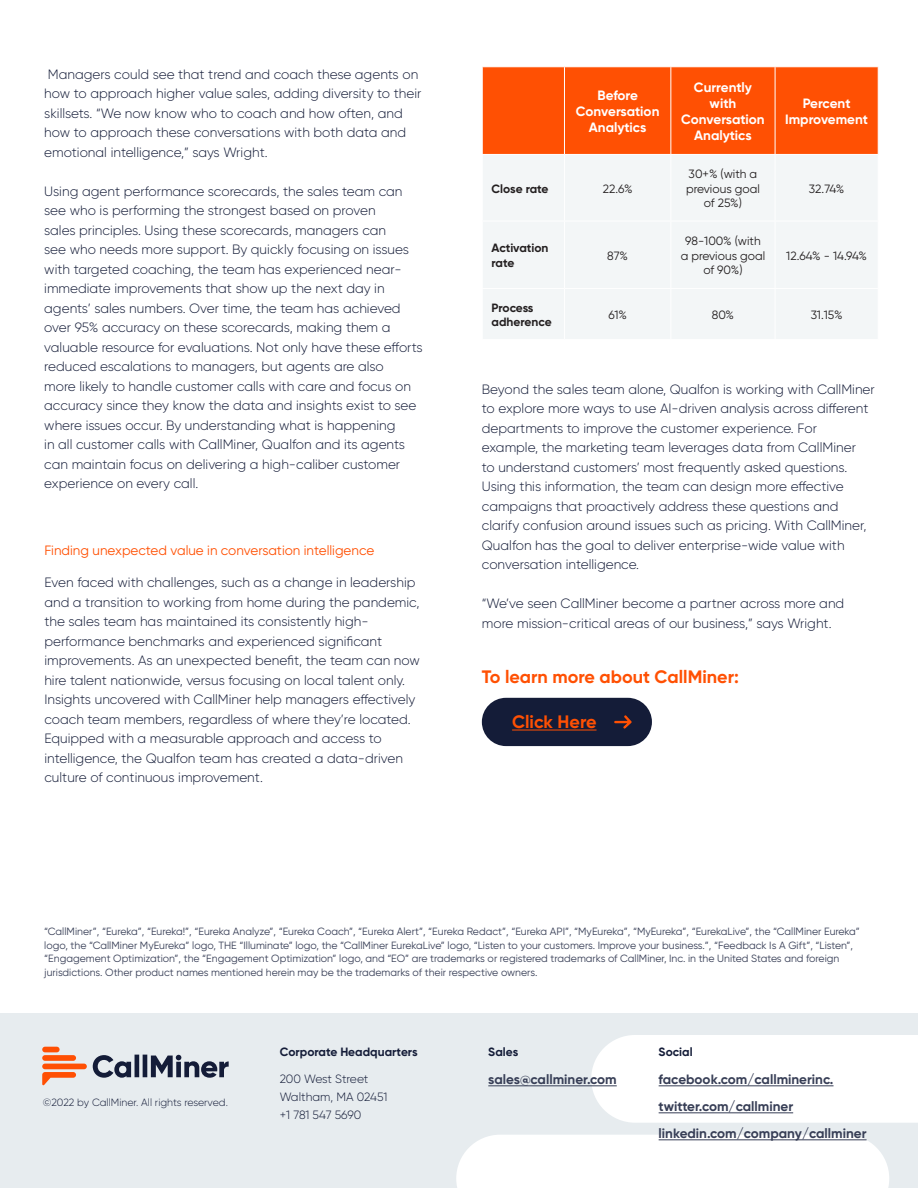
<style>
.page{position:relative;width:918px;height:1188px;background:#fff}
.page>*{position:absolute;margin:0;border:0;box-sizing:border-box;transform-origin:0 0}
.t1{font:700 18px "Gilroy";color:#ff5003}
.t2{font:300 13.5px/19.5px "Gilroy";color:#141c38}
.t3{font:700 13.5px "Gilroy";color:#373e56}
.t4{font:700 13.5px/16.2px "Gilroy";color:#fff;text-align:center}
.t5{font:13.5px "Gilroy";color:#ff5003}
.t6{font:12px/14.4px "Gilroy";color:#231f20;text-align:center}
.END_PAGE_PARAGRAPH{font:300 12px "Gilroy";letter-spacing:-.01em;color:#141c38}
.t7{font:700 12px/14.4px "Gilroy";letter-spacing:-.01em;color:#231f20}
.t8{font:700 12px "Gilroy";color:#141c38}
.t9{font:10.5px/13.5px "Gilroy";color:#373e56}
.t10{font:300 10.5px "Gilroy";color:#141c38}
</style>
<div class="page">
<div style="left:0;top:1014px;width:918px;height:174px;background:#e7ecef"></div>
<svg style="left:456px;top:1035px;width:462px;height:153px;fill:#fff"></svg>
<hr style="left:488px;top:1085px;width:129px;height:1px;background:#373e56">
<hr style="left:659px;top:1085px;width:175px;height:1px;background:#373e56">
<hr style="left:659px;top:1112px;width:134px;height:1px;background:#373e56">
<hr style="left:659px;top:1139px;width:208px;height:1px;background:#373e56">
<svg style="left:42px;top:1047px;width:45px;height:39px"></svg>
<svg style="left:93px;top:1055px;width:136px;height:23px"></svg>
<div style="left:482px;top:698px;width:170px;height:48px;background:#141c38;border-radius:24px"></div>
<svg style="left:614px;top:715px;width:18px;height:14px"></svg>
<hr style="left:512px;top:730px;width:85px;height:1px;background:#ff5003">
<div style="left:483px;top:67px;width:395px;height:87px;background:#ff5003"></div>
<div style="left:483px;top:155px;width:394px;height:184px;background:#f3f6f7"></div>
<hr style="left:564px;top:67px;width:1px;height:87px;background:#fff">
<hr style="left:670px;top:67px;width:1px;height:87px;background:#fff">
<hr style="left:775px;top:67px;width:1px;height:87px;background:#fff">
<hr style="left:564px;top:155px;width:1px;height:66px;background:#fff">
<hr style="left:670px;top:155px;width:1px;height:66px;background:#fff">
<hr style="left:775px;top:155px;width:1px;height:66px;background:#fff">
<hr style="left:482px;top:221px;width:82px;height:1px;background:#fff">
<hr style="left:564px;top:221px;width:107px;height:1px;background:#fff">
<hr style="left:564px;top:221px;width:1px;height:67px;background:#fff">
<hr style="left:671px;top:221px;width:104px;height:1px;background:#fff">
<hr style="left:670px;top:221px;width:1px;height:67px;background:#fff">
<hr style="left:775px;top:221px;width:104px;height:1px;background:#fff">
<hr style="left:775px;top:221px;width:1px;height:67px;background:#fff">
<hr style="left:482px;top:288px;width:82px;height:1px;background:#fff">
<hr style="left:564px;top:288px;width:107px;height:1px;background:#fff">
<hr style="left:564px;top:289px;width:1px;height:50px;background:#fff">
<hr style="left:671px;top:288px;width:104px;height:1px;background:#fff">
<hr style="left:670px;top:289px;width:1px;height:50px;background:#fff">
<hr style="left:775px;top:288px;width:104px;height:1px;background:#fff">
<hr style="left:775px;top:289px;width:1px;height:50px;background:#fff">
<p class="t2" style="left:44px;top:64px;width:379px">Managers could see that trend and coach these agents on how to approach higher value sales, adding diversity to their skillsets. “We now know who to coach and how often, and how to approach these conversations with both data and emotional intelligence,” says Wright.</p>
<p class="t2" style="left:44px;top:181px;width:380px">Using agent performance scorecards, the sales team can see who is performing the strongest based on proven<br>sales principles. Using these scorecards, managers can<br>see who needs more support. By quickly focusing on issues with targeted coaching, the team has experienced near&shy;immediate improvements that show up the next day in agents’ sales numbers. Over time, the team has achieved over 95% accuracy on these scorecards, making them a valuable resource for evaluations. Not only have these efforts reduced escalations to managers, but agents are also<br>more likely to handle customer calls with care and focus on accuracy since they know the data and insights exist to see where issues occur. By understanding what is happening<br>in all customer calls with CallMiner, Qualfon and its agents can maintain focus on delivering a high-caliber customer experience on every call.</p>
<p class="t5" style="left:44px;top:542px;width:331px">Finding unexpected value in conversation intelligence</p>
<p class="t2" style="left:44px;top:573px;width:377px">Even faced with challenges, such as a change in leadership and a transition to working from home during the pandemic, the sales team has maintained its consistently high&shy;performance benchmarks and experienced significant improvements. As an unexpected benefit, the team can now hire talent nationwide, versus focusing on local talent only.<br>Insights uncovered with CallMiner help managers effectively coach team members, regardless of where they’re located.<br>Equipped with a measurable approach and access to intelligence, the Qualfon team has created a data-driven culture of continuous improvement.</p>
<p class="t4" style="left:576px;top:87px;width:85px">Before<br>Conversation<br>Analytics</p>
<p class="t4" style="left:681px;top:79px;width:85px">Currently with<br>Conversation<br>Analytics</p>
<p class="t7" style="left:492px;top:181px;width:58px">Close rate</p>
<p class="t6" style="left:603px;top:181px;width:31px">22.6%</p>
<p class="t7" style="left:492px;top:241px;width:58px">Activation rate</p>
<p class="t6" style="left:607px;top:248px;width:22px">87%</p>
<p class="t6" style="left:686px;top:167px;width:75px">30+% (with a previous goal of 25%)</p>
<p class="t6" style="left:681px;top:234px;width:86px">98-100% (with a previous goal of 90%)</p>
<p class="t4" style="left:785px;top:95px;width:84px">Percent<br>Improvement</p>
<p class="t6" style="left:809px;top:181px;width:37px">32.74%</p>
<p class="t6" style="left:786px;top:248px;width:82px">12.64% - 14.94%</p>
<p class="t7" style="left:492px;top:300px;width:62px">Process adherence</p>
<p class="t6" style="left:608px;top:307px;width:20px">61%</p>
<p class="t6" style="left:712px;top:307px;width:24px">80%</p>
<p class="t6" style="left:811px;top:307px;width:33px">31.15%</p>
<p class="t2" style="left:482px;top:379px;width:395px">Beyond the sales team alone, Qualfon is working with CallMiner to explore more ways to use AI-driven analysis across different departments to improve the customer experience. For example, the marketing team leverages data from CallMiner<br>to understand customers’ most frequently asked questions.<br>Using this information, the team can design more effective campaigns that proactively address these questions and clarify confusion around issues such as pricing. With CallMiner, Qualfon has the goal to deliver enterprise-wide value with conversation intelligence.</p>
<p class="t2" style="left:482px;top:593px;width:364px">“We’ve seen CallMiner become a partner across more and more mission-critical areas of our business,” says Wright.</p>
<p class="t1" style="left:482px;top:665px;width:259px">To learn more about CallMiner:</p>
<p class="t1" style="left:512px;top:711px;width:86px">Click Here</p>
<p class="t9" style="left:44px;top:925px;width:817px">“CallMiner”, “Eureka”, “Eureka!”, “Eureka Analyze”, “Eureka Coach”, “Eureka Alert”, “Eureka Redact”, “Eureka API”, “MyEureka”, “MyEureka”, “EurekaLive”, the “CallMiner Eureka” logo, the “CallMiner MyEureka” logo, THE “Illuminate” logo, the “CallMiner EurekaLive” logo, “Listen to your customers. Improve your business.”, “Feedback Is A Gift”, “Listen”, “Engagement Optimization”, the “Engagement Optimization” logo, and “EO” are trademarks or registered trademarks of CallMiner, Inc. in the United States and foreign jurisdictions. Other product names mentioned herein may be the trademarks of their respective owners.</p>
<p class="t10" style="left:43px;top:1096px;width:187px">©2022 by CallMiner. All rights reserved.</p>
<p class="t8" style="left:280px;top:1045px;width:139px">Corporate Headquarters</p>
<p class="t8" style="left:488px;top:1045px;width:31px">Sales</p>
<p class="t8" style="left:659px;top:1045px;width:36px">Social</p>
<p class="END_PAGE_PARAGRAPH" style="left:280px;top:1072px;width:90px">200 West Street</p>
<p class="END_PAGE_PARAGRAPH" style="left:280px;top:1090px;width:109px">Waltham, MA 02451</p>
<p class="END_PAGE_PARAGRAPH" style="left:280px;top:1108px;width:83px">+1 781 547 5690</p>
<p class="t3" style="left:488px;top:1071px;width:130px">sales@callminer.com</p>
<p class="t3" style="left:659px;top:1071px;width:176px">facebook.com/callminerinc.</p>
<p class="t3" style="left:659px;top:1098px;width:136px">twitter.com/callminer</p>
<p class="t3" style="left:659px;top:1125px;width:209px">linkedin.com/company/callminer</p>
</div>
